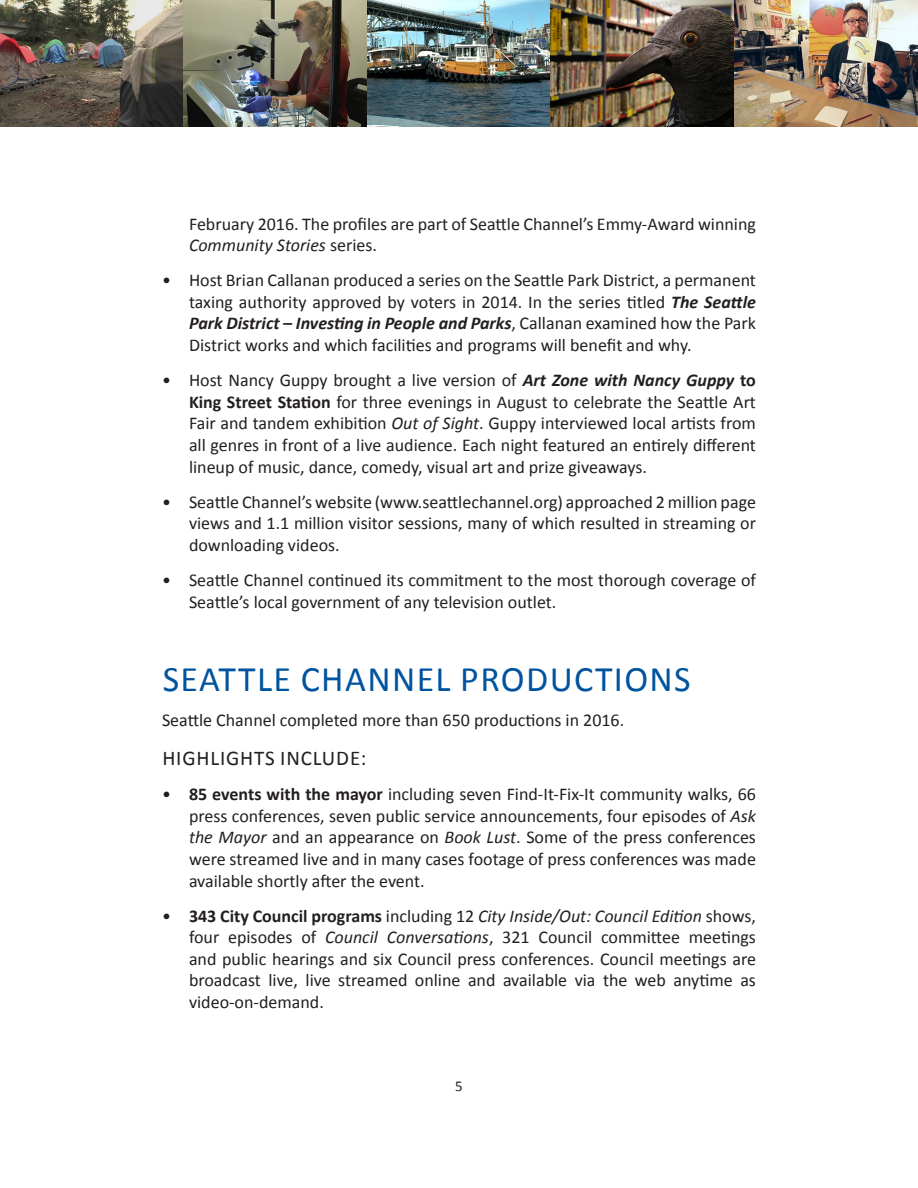
<style>
.page{position:relative;width:918px;height:1188px;background:#fff}
.page>*{position:absolute;margin:0;border:0;box-sizing:border-box;transform-origin:0 0}
.t1{font:36px "Calibri";letter-spacing:.04em;color:#00539f}
.t2{font:21px "Calibri";letter-spacing:.04em;color:#231f20}
.Body{font:18px/21.6px "Calibri";color:#231f20;text-align:justify}
.t3{font:15px "Calibri";color:#231f20}
.s1{font-style:italic}
.s2{font-weight:700;font-style:italic}
.s3{font-weight:700}
</style>
<div class="page">
<img style="left:0;top:0;width:918px;height:126px">
<p class="Body" style="left:189px;top:213px;width:568px">February 2016. The profiles are part of Seattle Channel’s Emmy-Award winning<br><span class="s1">Community Stories</span> series.</p>
<p class="Body" style="left:189px;top:269px;width:569px;text-indent:-27px">• Host Brian Callanan produced a series on the Seattle Park District, a permanent taxing authority approved by voters in 2014. In the series titled <span class="s2">The Seattle Park District – Investing in People and Parks</span>, Callanan examined how the Park District works and which facilities and programs will benefit and why.</p>
<p class="Body" style="left:189px;top:369px;width:569px;text-indent:-27px">• Host Nancy Guppy brought a live version of <span class="s2">Art Zone with Nancy Guppy</span> <span class="s3">to King Street Station</span> for three evenings in August to celebrate the Seattle Art Fair and tandem exhibition <span class="s1">Out of Sight</span>. Guppy interviewed local artists from all genres in front of a live audience. Each night featured an entirely different lineup of music, dance, comedy, visual art and prize giveaways.</p>
<p class="Body" style="left:189px;top:491px;width:569px;text-indent:-27px">• Seattle Channel’s website (www.seattlechannel.org) approached 2 million page views and 1.1 million visitor sessions, many of which resulted in streaming or downloading videos.</p>
<p class="Body" style="left:189px;top:569px;width:568px;text-indent:-27px">• Seattle Channel continued its commitment to the most thorough coverage of<br>Seattle’s local government of any television outlet.</p>
<h3 class="t1" style="left:163px;top:656px;width:530px">SEATTLE CHANNEL PRODUCTIONS</h3>
<p class="Body" style="left:162px;top:710px;width:464px">Seattle Channel completed more than 650 productions in 2016.</p>
<h4 class="t2" style="left:162px;top:745px;width:205px">HIGHLIGHTS INCLUDE:</h4>
<p class="Body" style="left:189px;top:783px;width:569px;text-indent:-27px">• <span class="s3">85 events with the mayor</span> including seven Find-It-Fix-It community walks, 66 press conferences, seven public service announcements, four episodes of <span class="s1">Ask the Mayor</span> and an appearance on <span class="s1">Book Lust</span>. Some of the press conferences were streamed live and in many cases footage of press conferences was made available shortly after the event.</p>
<p class="Body" style="left:189px;top:905px;width:569px;text-indent:-27px">• <span class="s3">343 City Council programs</span> including 12 <span class="s1">City Inside/Out: Council Edition</span> shows, four episodes of <span class="s1">Council Conversations</span>, 321 Council committee meetings and public hearings and six Council press conferences. Council meetings are broadcast live, live streamed online and available via the web anytime as video-on-demand.</p>
<p class="t3" style="left:455px;top:1077px;width:9px">5</p>
</div>
